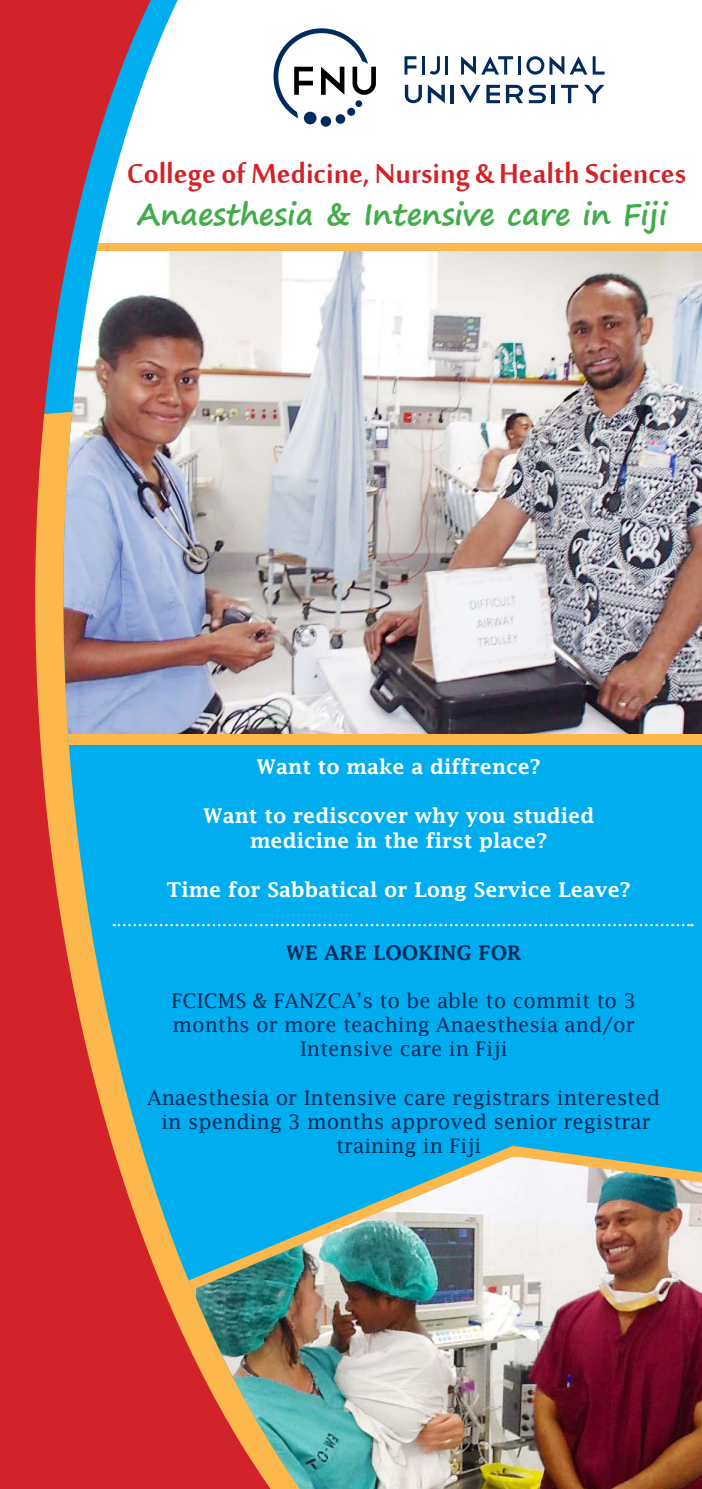
<style>
.page{position:relative;width:702px;height:1489px;background:#fff}
.page>*{position:absolute;margin:0;border:0;box-sizing:border-box;transform-origin:0 0}
.t1{font:42px "Mool Boran";color:#d2232a}
.t2{font:700 30px "Segoe Print";color:#41ad49}
.t3{font:600 20.5px/24.5px "Lucida Fax";color:#fff;text-align:center}
.t4{font:20px/24px "Lucida Fax";color:#002b5c;text-align:center}
.t5{font:600 20px "Lucida Fax";color:#002b5c}
</style>
<div class="page">
<div style="left:0;top:733px;width:702px;height:755px;background:#00aeef"></div>
<img style="left:335px;top:1145px;width:367px;height:343px">
<svg style="left:0;top:243px;width:702px;height:501px;fill:#fcb84d"></svg>
<img style="left:335px;top:252px;width:367px;height:481px">
<img style="left:307px;top:412px;width:28px;height:1076px">
<img style="left:0;top:0;width:307px;height:1488px">
<svg style="left:404px;top:56px;width:12px;height:19px"></svg>
<hr style="left:421px;top:56px;width:3px;height:19px;background:#002b5c">
<svg style="left:429px;top:56px;width:11px;height:19px"></svg>
<hr style="left:445px;top:56px;width:3px;height:19px;background:#002b5c">
<svg style="left:461px;top:56px;width:52px;height:19px"></svg>
<hr style="left:518px;top:56px;width:3px;height:19px;background:#002b5c">
<svg style="left:526px;top:56px;width:78px;height:19px"></svg>
<svg style="left:405px;top:85px;width:17px;height:18px"></svg>
<svg style="left:428px;top:85px;width:17px;height:18px"></svg>
<hr style="left:450px;top:85px;width:4px;height:18px;background:#002b5c">
<svg style="left:460px;top:85px;width:20px;height:18px"></svg>
<svg style="left:486px;top:85px;width:14px;height:18px"></svg>
<svg style="left:506px;top:85px;width:17px;height:18px"></svg>
<svg style="left:529px;top:85px;width:17px;height:18px"></svg>
<hr style="left:551px;top:85px;width:4px;height:18px;background:#002b5c">
<svg style="left:561px;top:85px;width:17px;height:18px"></svg>
<svg style="left:584px;top:85px;width:20px;height:18px"></svg>
<svg style="left:273px;top:28px;width:103px;height:90px"></svg>
<div style="left:320px;top:116px;width:11px;height:11px;background:#002b5c;border-radius:50%"></div>
<div style="left:304px;top:112px;width:12px;height:12px;background:#002b5c;border-radius:50%"></div>
<div style="left:335px;top:114px;width:10px;height:10px;background:#002b5c;border-radius:50%"></div>
<div style="left:347px;top:108px;width:8px;height:8px;background:#002b5c;border-radius:50%"></div>
<div style="left:355px;top:100px;width:7px;height:7px;background:#002b5c;border-radius:50%"></div>
<svg style="left:114px;top:923px;width:578px;height:3px"></svg>
<h1 class="t1" style="left:127px;top:144px;width:561px">College of Medicine, Nursing &amp; Health Sciences</h1>
<h2 class="t2" style="left:137px;top:187px;width:531px">Anaesthesia &amp; Intensive care in Fiji</h2>
<p class="t3" style="left:256px;top:754px;width:286px">Want to make a diffrence?</p>
<p class="t3" style="left:203px;top:803px;width:392px">Want to rediscover why you studied medicine in the first place?</p>
<p class="t3" style="left:166px;top:877px;width:466px">Time for Sabbatical or Long Service Leave?</p>
<p class="t5" style="left:286px;top:941px;width:237px">WE ARE LOOKING FOR</p>
<p class="t4" style="left:171px;top:988px;width:466px">FCICMS &amp; FANZCA’s to be able to commit to 3 months or more teaching Anaesthesia and/or<br>Intensive care in Fiji</p>
<p class="t4" style="left:147px;top:1085px;width:514px">Anaesthesia or Intensive care registrars interested in spending 3 months approved senior registrar training in Fiji</p>
</div>
